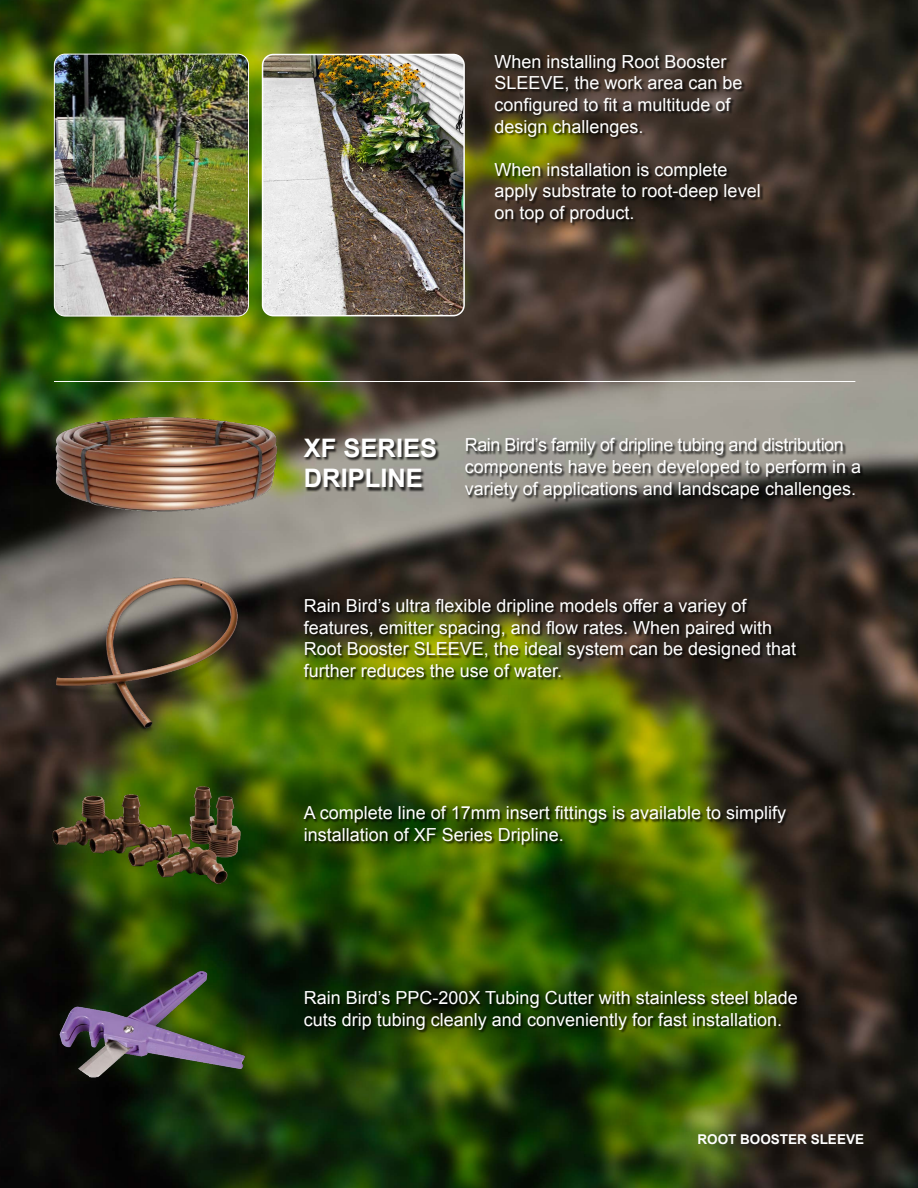
<style>
.page{position:relative;width:918px;height:1188px;background:#fff}
.page>*{position:absolute;margin:0;border:0;box-sizing:border-box;transform-origin:0 0}
.t1{font:700 25.5px/30.6px "Arial";color:#fff}
.t2{font:18px/21.6px "Arial";color:#fff}
.t3{font:700 13.5px "Arial";color:#fff}
</style>
<div class="page">
<img style="left:0;top:0;width:918px;height:1188px">
<hr style="left:54px;top:381px;width:801px;height:1px;background:#fff">
<div style="left:495px;top:56px;width:269px;height:171px;background:#000;opacity:.75"></div>
<img style="left:54px;top:54px;width:194px;height:262px">
<div style="left:54px;top:54px;width:195px;height:262px;border:1px solid #fff;border-radius:11px"></div>
<img style="left:263px;top:54px;width:201px;height:262px">
<div style="left:262px;top:54px;width:203px;height:262px;border:2px solid #fff;border-radius:11px"></div>
<div style="left:465px;top:439px;width:399px;height:63px;background:#000;opacity:.75"></div>
<div style="left:304px;top:600px;width:496px;height:81px;background:#000;opacity:.75"></div>
<div style="left:304px;top:807px;width:486px;height:42px;background:#000;opacity:.75"></div>
<div style="left:305px;top:992px;width:496px;height:41px;background:#000;opacity:.75"></div>
<img style="left:45px;top:569px;width:205px;height:172px">
<img style="left:33px;top:380px;width:271px;height:150px">
<div style="left:304px;top:439px;width:136px;height:53px;background:#000;opacity:.75"></div>
<img style="left:57px;top:970px;width:188px;height:110px">
<img style="left:35px;top:769px;width:227px;height:122px">
<p class="t2" style="left:495px;top:51px;width:250px">When installing Root Booster<br>SLEEVE, the work area can be configured to fit a multitude of design challenges.</p>
<p class="t2" style="left:495px;top:159px;width:268px">When installation is complete apply substrate to root-deep level on top of product.</p>
<h1 class="t1" style="left:304px;top:433px;width:135px">XF SERIES<br>DRIPLINE</h1>
<p class="t2" style="left:465px;top:434px;width:398px">Rain Bird’s family of dripline tubing and distribution components have been developed to perform in a variety of applications and landscape challenges.</p>
<p class="t2" style="left:304px;top:595px;width:494px">Rain Bird’s ultra flexible dripline models offer a variey of features, emitter spacing, and flow rates. When paired with Root Booster SLEEVE, the ideal system can be designed that further reduces the use of water.</p>
<p class="t2" style="left:304px;top:802px;width:484px">A complete line of 17mm insert fittings is available to simplify installation of XF Series Dripline.</p>
<p class="t2" style="left:304px;top:987px;width:495px">Rain Bird’s PPC-200X Tubing Cutter with stainless steel blade cuts drip tubing cleanly and conveniently for fast installation.</p>
<p class="t3" style="left:697px;top:1130px;width:168px">ROOT BOOSTER SLEEVE</p>
</div>
